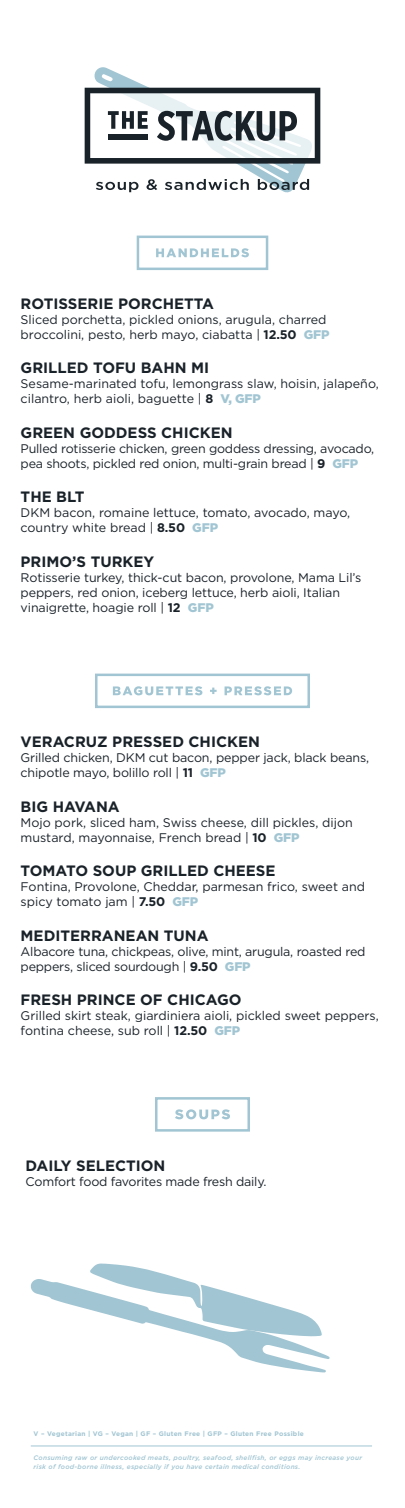
<style>
.page{position:relative;width:405px;height:1508px;background:#fff}
.page>*{position:absolute;margin:0;border:0;box-sizing:border-box;transform-origin:0 0}
.t1{font:700 15px "Gotham";color:#1a2229}
.t2{font:12.5px/15px "Gotham";letter-spacing:-.01em;color:#1a2229}
.t3{font:italic 500 6.5px/8.8px "Gotham";letter-spacing:.04em;color:#a1c5d2}
.t4{font:700 6.5px "Gotham";letter-spacing:.04em;color:#a1c5d2}
.s1{font-weight:700}
.s2{font-weight:900;color:#a1c5d2}
</style>
<div class="page">
<svg style="left:93px;top:67px;width:219px;height:126px"></svg>
<svg style="left:85px;top:88px;width:235px;height:76px"></svg>
<div style="left:108px;top:134px;width:40px;height:6px;background:#1a2229"></div>
<svg style="left:96px;top:182px;width:43px;height:10px"></svg>
<svg style="left:147px;top:179px;width:10px;height:11px"></svg>
<svg style="left:165px;top:179px;width:84px;height:11px"></svg>
<svg style="left:258px;top:179px;width:51px;height:11px"></svg>
<div style="left:137px;top:235px;width:131px;height:35px;border:2px solid #a1c5d2"></div>
<svg style="left:156px;top:248px;width:93px;height:9px"></svg>
<div style="left:155px;top:1097px;width:95px;height:34px;border:2px solid #a1c5d2"></div>
<svg style="left:175px;top:1109px;width:55px;height:10px"></svg>
<div style="left:95px;top:673px;width:215px;height:35px;border:2px solid #a1c5d2"></div>
<svg style="left:113px;top:686px;width:179px;height:9px"></svg>
<hr style="left:31px;top:1445px;width:341px;height:1px;background:#a1c5d2">
<svg style="left:30px;top:1279px;width:300px;height:93px"></svg>
<svg style="left:90px;top:1263px;width:232px;height:73px"></svg>
<p class="t1" style="left:21px;top:294px;width:195px">ROTISSERIE PORCHETTA</p>
<p class="t2" style="left:21px;top:312px;width:311px">Sliced porchetta, pickled onions, arugula, charred broccolini, pesto, herb mayo, ciabatta | <span class="s1">12.50</span> <span class="s2">GFP</span></p>
<p class="t1" style="left:21px;top:358px;width:190px">GRILLED TOFU BAHN MI</p>
<p class="t2" style="left:21px;top:376px;width:360px">Sesame-marinated tofu, lemongrass slaw, hoisin, jalapeño, cilantro, herb aioli, baguette | <span class="s1">8</span> <span class="s2">V, GFP</span></p>
<p class="t1" style="left:21px;top:423px;width:214px">GREEN GODDESS CHICKEN</p>
<p class="t2" style="left:21px;top:441px;width:355px">Pulled rotisserie chicken, green goddess dressing, avocado, pea shoots, pickled red onion, multi-grain bread | <span class="s1">9</span> <span class="s2">GFP</span></p>
<p class="t1" style="left:21px;top:487px;width:66px">THE BLT</p>
<p class="t2" style="left:21px;top:505px;width:331px">DKM bacon, romaine lettuce, tomato, avocado, mayo, country white bread | <span class="s1">8.50</span> <span class="s2">GFP</span></p>
<p class="t1" style="left:21px;top:552px;width:135px">PRIMO’S TURKEY</p>
<p class="t2" style="left:21px;top:570px;width:342px">Rotisserie turkey, thick-cut bacon, provolone, Mama Lil’s peppers, red onion, iceberg lettuce, herb aioli, Italian vinaigrette, hoagie roll | <span class="s1">12</span> <span class="s2">GFP</span></p>
<p class="t1" style="left:21px;top:732px;width:241px">VERACRUZ PRESSED CHICKEN</p>
<p class="t2" style="left:21px;top:750px;width:350px">Grilled chicken, DKM cut bacon, pepper jack, black beans, chipotle mayo, bolillo roll | <span class="s1">11</span> <span class="s2">GFP</span></p>
<p class="t1" style="left:21px;top:796px;width:101px">BIG HAVANA</p>
<p class="t2" style="left:21px;top:814px;width:334px">Mojo pork, sliced ham, Swiss cheese, dill pickles, dijon mustard, mayonnaise, French bread | <span class="s1">10</span> <span class="s2">GFP</span></p>
<p class="t1" style="left:21px;top:861px;width:256px">TOMATO SOUP GRILLED CHEESE</p>
<p class="t2" style="left:21px;top:879px;width:346px">Fontina, Provolone, Cheddar, parmesan frico, sweet and spicy tomato jam | <span class="s1">7.50</span> <span class="s2">GFP</span></p>
<p class="t1" style="left:21px;top:925px;width:190px">MEDITERRANEAN TUNA</p>
<p class="t2" style="left:21px;top:943px;width:346px">Albacore tuna, chickpeas, olive, mint, arugula, roasted red peppers, sliced sourdough | <span class="s1">9.50</span> <span class="s2">GFP</span></p>
<p class="t1" style="left:21px;top:990px;width:222px">FRESH PRINCE OF CHICAGO</p>
<p class="t2" style="left:21px;top:1008px;width:360px">Grilled skirt steak, giardiniera aioli, pickled sweet peppers, fontina cheese, sub roll | <span class="s1">12.50</span> <span class="s2">GFP</span></p>
<p class="t1" style="left:26px;top:1155px;width:141px">DAILY SELECTION</p>
<p class="t2" style="left:26px;top:1173px;width:242px">Comfort food favorites made fresh daily.</p>
<p class="t4" style="left:34px;top:1429px;width:272px">V – Vegetarian | VG – Vegan | GF – Gluten Free | GFP – Gluten Free Possible</p>
<p class="t3" style="left:34px;top:1453px;width:330px">Consuming raw or undercooked meats, poultry, seafood, shellfish, or eggs may increase your risk of food-borne illness, especially if you have certain medical conditions.</p>
</div>
